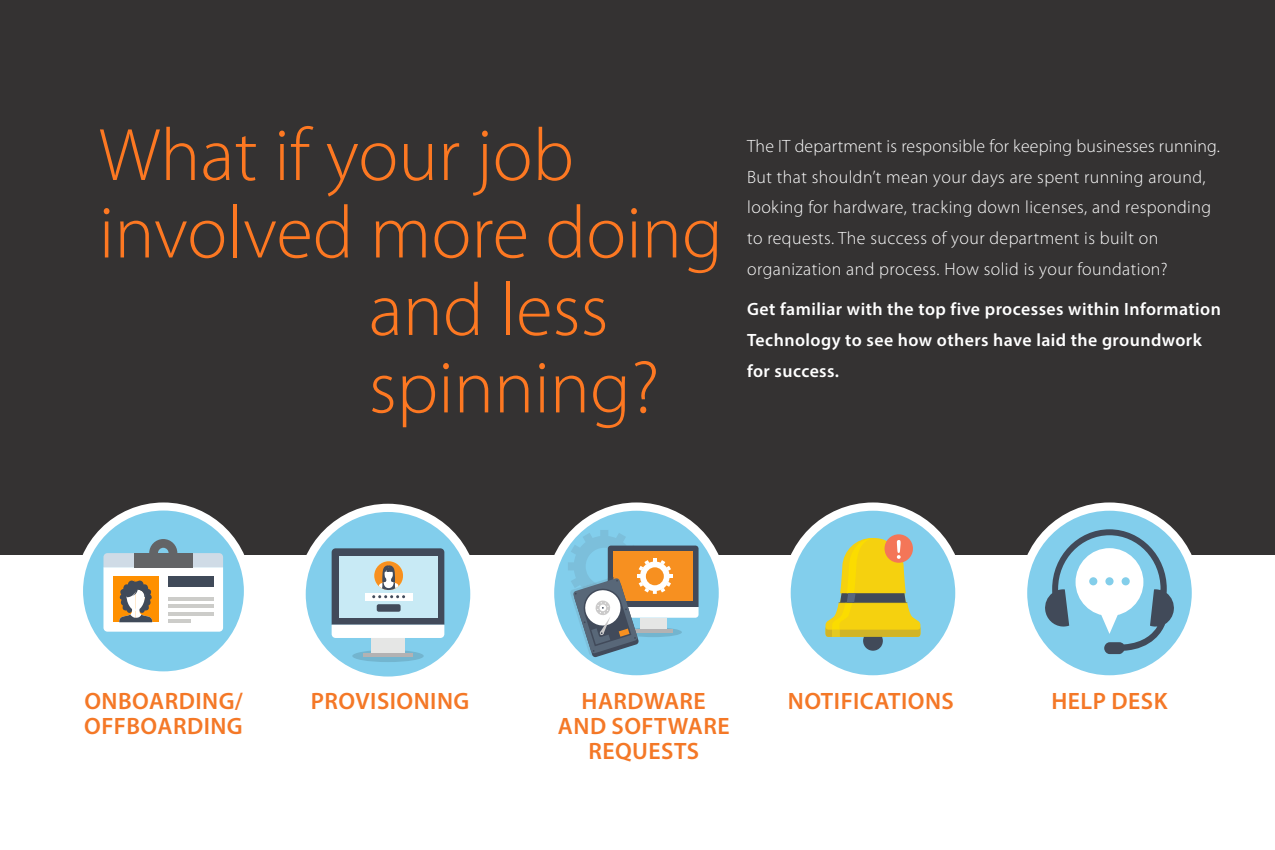
<style>
.page{position:relative;width:1275px;height:850px;background:#fff}
.page>*{position:absolute;margin:0;border:0;box-sizing:border-box;transform-origin:0 0}
.t1{font:300 75px "Myriad Pro";color:#fd7822}
.t2{font:600 23.75px/25px "Myriad Pro";letter-spacing:.02em;color:#f47827;text-align:center}
.t3{font:300 17.88px/30.6px "Myriad Pro";letter-spacing:.025em;color:#fff}
.t4{font:600 17.88px/30.6px "Myriad Pro";letter-spacing:.025em;color:#fff}
</style>
<div class="page">
<div style="left:0;top:0;width:1275px;height:555px;background:#343232"></div>
<div style="left:75px;top:502px;width:177px;height:177px;background:#fff;border-radius:50%"></div>
<div style="left:83px;top:511px;width:161px;height:160px;background:#81ceec;border-radius:50%"></div>
<svg style="left:103px;top:539px;width:120px;height:93px;background:#c1c3bc"></svg>
<div style="left:1019px;top:502px;width:181px;height:182px;background:#fff;border-radius:50%"></div>
<div style="left:1027px;top:511px;width:165px;height:164px;background:#82ceec;border-radius:50%"></div>
<svg style="left:1044px;top:529px;width:131px;height:125px"></svg>
<div style="left:1089px;top:577px;width:8px;height:8px;background:#83ceea;border-radius:50%"></div>
<div style="left:1105px;top:577px;width:9px;height:8px;background:#83ceea;border-radius:50%"></div>
<div style="left:1122px;top:577px;width:8px;height:8px;background:#83ceea;border-radius:50%"></div>
<div style="left:546px;top:502px;width:181px;height:182px;background:#fff;border-radius:50%"></div>
<div style="left:554px;top:511px;width:165px;height:164px;background:#82ceec;border-radius:50%"></div>
<svg style="left:568px;top:530px;width:131px;height:128px"></svg>
<div style="left:782px;top:502px;width:181px;height:182px;background:#fff;border-radius:50%"></div>
<div style="left:791px;top:511px;width:164px;height:164px;background:#82ceec;border-radius:50%"></div>
<svg style="left:826px;top:534px;width:94px;height:117px"></svg>
<div style="left:298px;top:504px;width:181px;height:181px;background:#fff;border-radius:50%"></div>
<div style="left:306px;top:512px;width:164px;height:165px;background:#82ceec;border-radius:50%"></div>
<div style="left:352px;top:650px;width:72px;height:12px;background:#73b5cf;border-radius:50%"></div>
<div style="left:371px;top:638px;width:34px;height:15px;background:#e5e6e5"></div>
<hr style="left:363px;top:653px;width:50px;height:4px;background:#b3b2b3">
<svg style="left:332px;top:548px;width:112px;height:90px;background:#adbdc3"></svg>
<h1 class="t1" style="left:99px;top:110px;width:477px">What if your job</h1>
<h1 class="t1" style="left:99px;top:187px;width:626px">involved more doing</h1>
<h1 class="t1" style="left:369px;top:265px;width:241px">and less</h1>
<h1 class="t1" style="left:369px;top:342px;width:292px">spinning?</h1>
<p class="t3" style="left:747px;top:131px;width:474px">The IT department is responsible for keeping businesses running.<br>But that shouldn’t mean your days are spent running around, looking for hardware, tracking down licenses, and responding to requests. The success of your department is built on organization and process. How solid is your foundation?</p>
<p class="t4" style="left:747px;top:294px;width:475px">Get familiar with the top five processes within Information<br>Technology to see how others have laid the groundwork for success.</p>
<h2 class="t2" style="left:84px;top:688px;width:160px">ONBOARDING/</h2>
<h2 class="t2" style="left:1051px;top:688px;width:118px">HELP DESK</h2>
<h2 class="t2" style="left:84px;top:713px;width:160px">OFFBOARDING</h2>
<h2 class="t2" style="left:311px;top:688px;width:160px">PROVISIONING</h2>
<h2 class="t2" style="left:788px;top:688px;width:168px">NOTIFICATIONS</h2>
<h2 class="t2" style="left:558px;top:688px;width:173px">HARDWARE<br>AND SOFTWARE<br>REQUESTS</h2>
</div>
